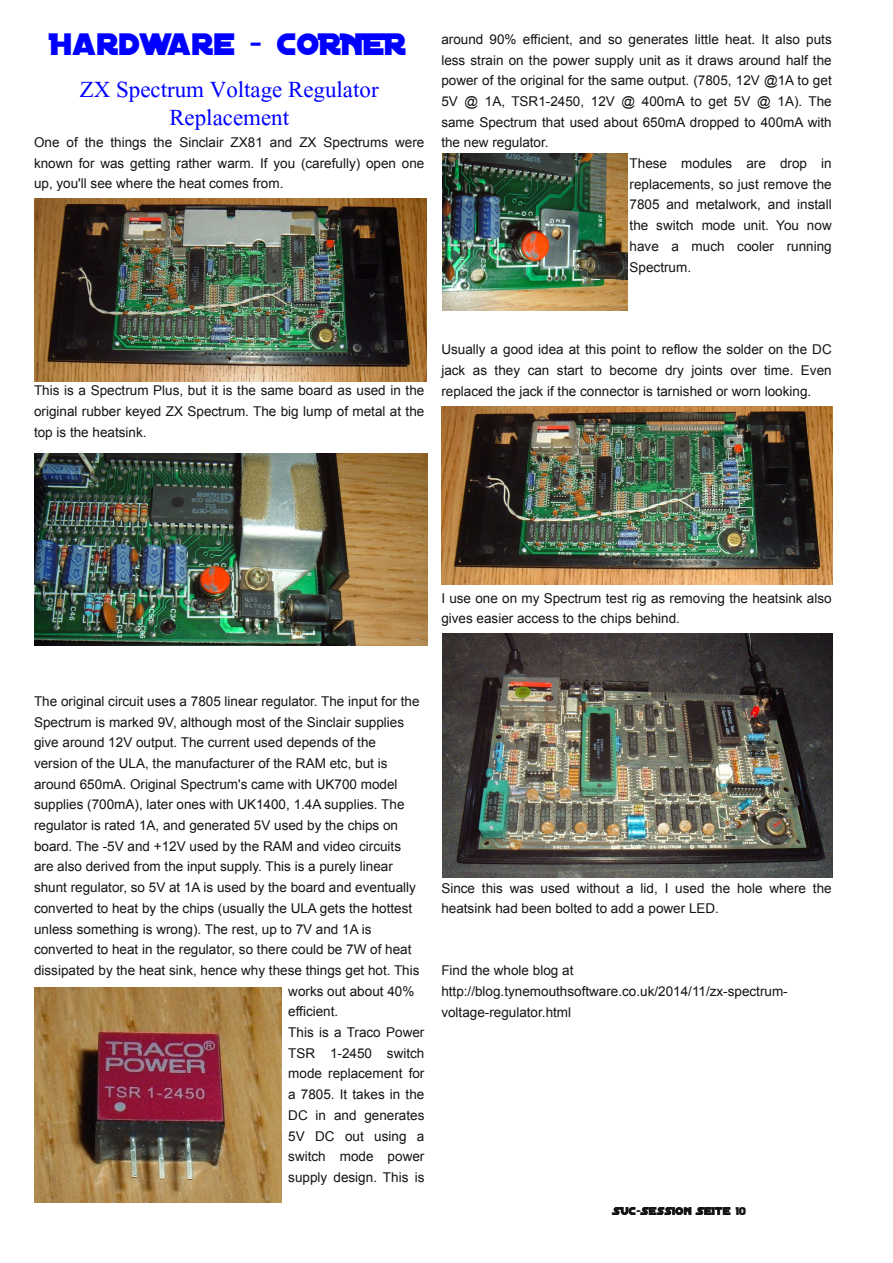
<style>
.page{position:relative;width:893px;height:1263px;background:#fff}
.page>*{position:absolute;margin:0;border:0;box-sizing:border-box;transform-origin:0 0}
.t1{font:33px "Distant Galaxy";color:#00f}
.t2{font:28.5px/28px "Aparajita";color:#00f;text-align:center}
.t3{font:13.5px/20.7px "Arial";color:#161413;text-align:justify}
.t4{font:12px "Distant Galaxy";color:#161413}
</style>
<div class="page">
<img style="left:34px;top:199px;width:392px;height:182px">
<img style="left:34px;top:453px;width:393px;height:193px">
<img style="left:442px;top:153px;width:186px;height:157px">
<img style="left:34px;top:987px;width:248px;height:215px">
<img style="left:442px;top:406px;width:391px;height:179px">
<img style="left:442px;top:634px;width:391px;height:243px">
<h1 class="t1" style="left:51px;top:29px;width:358px">HARDWARE ‐ CORNER</h1>
<h2 class="t2" style="left:80px;top:78px;width:300px">ZX Spectrum Voltage Regulator<br>Replacement</h2>
<p class="t3" style="left:34px;top:132px;width:392px">One of the things the Sinclair ZX81 and ZX Spectrums were known for was getting rather warm. If you (carefully) open one up, you'll see where the heat comes from.</p>
<p class="t3" style="left:441px;top:29px;width:392px">around 90% efficient, and so generates little heat. It also puts</p>
<p class="t3" style="left:441px;top:50px;width:392px">less strain on the power supply unit as it draws around half the</p>
<p class="t3" style="left:441px;top:70px;width:392px">power of the original for the same output. (7805, 12V @1A to get</p>
<p class="t3" style="left:441px;top:91px;width:392px">5V @ 1A, TSR1-2450, 12V @ 400mA to get 5V @ 1A). The</p>
<p class="t3" style="left:441px;top:112px;width:392px">same Spectrum that used about 650mA dropped to 400mA with</p>
<p class="t3" style="left:441px;top:132px;width:109px">the new regulator.</p>
<p class="t3" style="left:630px;top:153px;width:204px">These modules are drop in</p>
<p class="t3" style="left:630px;top:174px;width:204px">replacements, so just remove the</p>
<p class="t3" style="left:630px;top:194px;width:204px">7805 and metalwork, and install</p>
<p class="t3" style="left:630px;top:215px;width:204px">the switch mode unit. You now</p>
<p class="t3" style="left:630px;top:236px;width:204px">have a much cooler running</p>
<p class="t3" style="left:630px;top:257px;width:63px">Spectrum.</p>
<p class="t3" style="left:34px;top:380px;width:392px">This is a Spectrum Plus, but it is the same board as used in the original rubber keyed ZX Spectrum. The big lump of metal at the top is the heatsink.</p>
<p class="t3" style="left:441px;top:339px;width:392px">Usually a good idea at this point to reflow the solder on the DC jack as they can start to become dry joints over time. Even replaced the jack if the connector is tarnished or worn looking.</p>
<p class="t3" style="left:441px;top:588px;width:392px">I use one on my Spectrum test rig as removing the heatsink also gives easier access to the chips behind.</p>
<p class="t3" style="left:34px;top:691px;width:387px">The original circuit uses a 7805 linear regulator. The input for the</p>
<p class="t3" style="left:34px;top:711px;width:372px">Spectrum is marked 9V, although most of the Sinclair supplies</p>
<p class="t3" style="left:34px;top:732px;width:343px">give around 12V output. The current used depends of the</p>
<p class="t3" style="left:34px;top:753px;width:355px">version of the ULA, the manufacturer of the RAM etc, but is</p>
<p class="t3" style="left:34px;top:773px;width:365px">around 650mA. Original Spectrum's came with UK700 model</p>
<p class="t3" style="left:34px;top:794px;width:372px">supplies (700mA), later ones with UK1400, 1.4A supplies. The</p>
<p class="t3" style="left:34px;top:815px;width:365px">regulator is rated 1A, and generated 5V used by the chips on</p>
<p class="t3" style="left:34px;top:836px;width:369px">board. The -5V and +12V used by the RAM and video circuits</p>
<p class="t3" style="left:34px;top:856px;width:360px">are also derived from the input supply. This is a purely linear</p>
<p class="t3" style="left:34px;top:877px;width:384px">shunt regulator, so 5V at 1A is used by the board and eventually</p>
<p class="t3" style="left:34px;top:898px;width:380px">converted to heat by the chips (usually the ULA gets the hottest</p>
<p class="t3" style="left:34px;top:918px;width:339px">unless something is wrong). The rest, up to 7V and 1A is</p>
<p class="t3" style="left:34px;top:939px;width:379px">converted to heat in the regulator, so there could be 7W of heat</p>
<p class="t3" style="left:34px;top:960px;width:387px">dissipated by the heat sink, hence why these things get hot. This</p>
<p class="t3" style="left:288px;top:980px;width:128px">works out about 40%</p>
<p class="t3" style="left:288px;top:1001px;width:52px">efficient.</p>
<p class="t3" style="left:288px;top:1022px;width:138px">This is a Traco Power</p>
<p class="t3" style="left:288px;top:1043px;width:138px">TSR 1-2450 switch</p>
<p class="t3" style="left:288px;top:1063px;width:138px">mode replacement for</p>
<p class="t3" style="left:288px;top:1084px;width:138px">a 7805. It takes in the</p>
<p class="t3" style="left:288px;top:1105px;width:138px">DC in and generates</p>
<p class="t3" style="left:288px;top:1125px;width:138px">5V DC out using a</p>
<p class="t3" style="left:288px;top:1146px;width:138px">switch mode power</p>
<p class="t3" style="left:288px;top:1167px;width:138px">supply design. This is</p>
<p class="t3" style="left:441px;top:877px;width:392px">Since this was used without a lid, I used the hole where the heatsink had been bolted to add a power LED.</p>
<p class="t3" style="left:441px;top:960px;width:348px;text-align:left">Find the whole blog at http://blog.tynemouthsoftware.co.uk/2014/11/zx-spectrum&shy;voltage-regulator.html</p>
<p class="t4" style="left:613px;top:1205px;width:135px">SUC‐SESSION SEITE 10</p>
</div>
